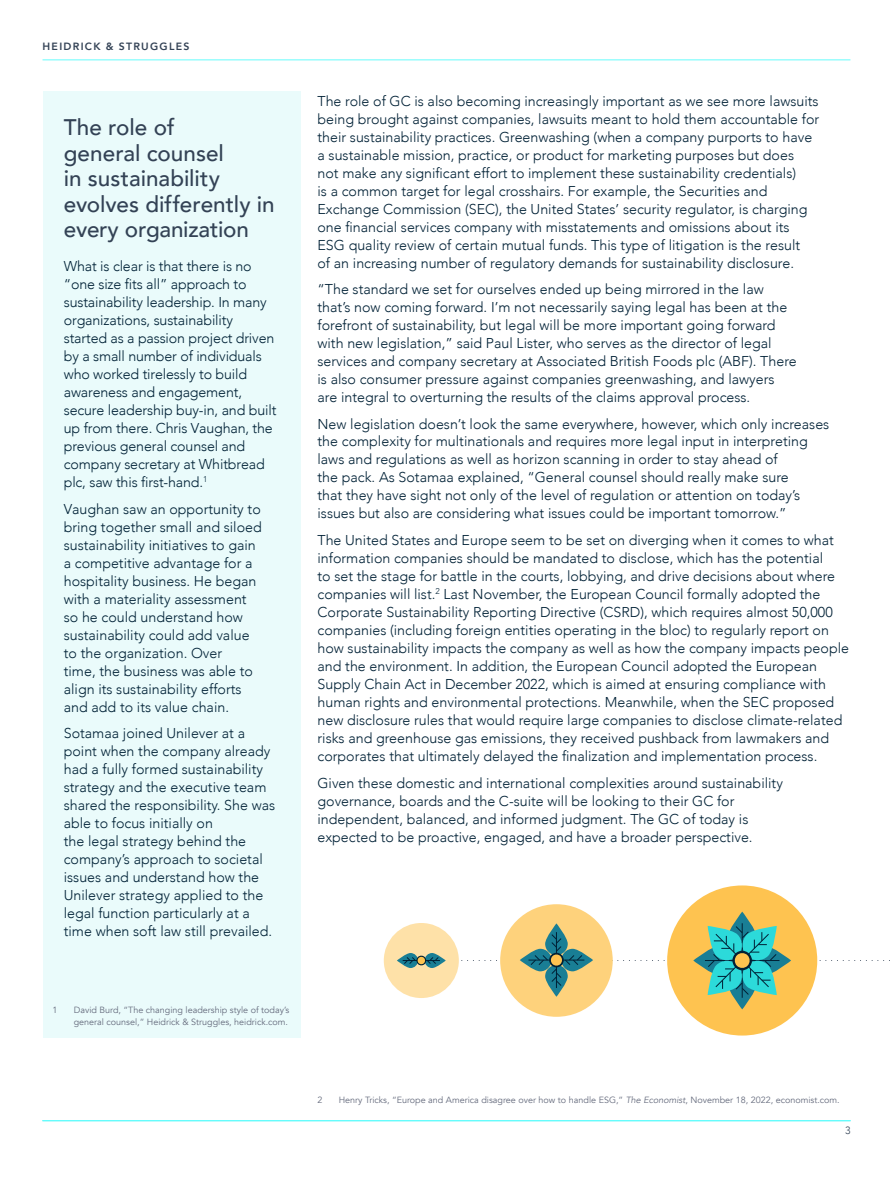
<style>
.page{position:relative;width:893px;height:1188px;background:#fff}
.page>*{position:absolute;margin:0;border:0;box-sizing:border-box;transform-origin:0 0}
.t1{font:500 22.5px/25.5px "Avenir";color:#334255}
.t2{font:300 14.25px/18px "Avenir";color:#002136}
.t3{font:800 10.5px "Avenir";letter-spacing:.12em;color:#334255}
.t4{font:300 10.5px "Avenir";color:#334255}
.t5{font:9px/12px "Avenir";color:#646a7c}
.s1{font-style:italic}
</style>
<div class="page">
<hr style="left:43px;top:59px;width:807px;height:1px;background:#66fcfc">
<hr style="left:43px;top:1120px;width:807px;height:1px;background:#66fcfc">
<div style="left:667px;top:885px;width:150px;height:151px;background:#fec350;border-radius:50%"></div>
<svg style="left:727px;top:912px;width:30px;height:42px"></svg>
<hr style="left:742px;top:923px;width:1px;height:31px;background:#002136">
<svg style="left:727px;top:967px;width:30px;height:42px"></svg>
<hr style="left:742px;top:967px;width:1px;height:31px;background:#002136">
<div style="left:500px;top:904px;width:113px;height:113px;background:#fed27c;border-radius:50%"></div>
<div style="left:384px;top:923px;width:75px;height:75px;background:#fee1a8;border-radius:50%"></div>
<svg style="left:397px;top:953px;width:21px;height:15px"></svg>
<svg style="left:403px;top:926px;width:487px;height:69px"></svg>
<div style="left:43px;top:91px;width:257px;height:946px;background:#eafbfb"></div>
<p class="t3" style="left:43px;top:38px;width:148px">HEIDRICK &amp; STRUGGLES</p>
<h1 class="t1" style="left:64px;top:113px;width:212px">The role of<br>general counsel<br>in sustainability evolves differently in every organization</h1>
<p class="t2" style="left:64px;top:257px;width:214px">What is clear is that there is no “one size fits all” approach to sustainability leadership. In many organizations, sustainability started as a passion project driven by a small number of individuals who worked tirelessly to build awareness and engagement, secure leadership buy-in, and built up from there. Chris Vaughan, the previous general counsel and company secretary at Whitbread plc, saw this first-hand.<sup>1</sup></p>
<p class="t2" style="left:64px;top:500px;width:199px">Vaughan saw an opportunity to bring together small and siloed sustainability initiatives to gain a competitive advantage for a hospitality business. He began with a materiality assessment so he could understand how sustainability could add value to the organization. Over<br>time, the business was able to align its sustainability efforts and add to its value chain.</p>
<p class="t2" style="left:64px;top:724px;width:213px">Sotamaa joined Unilever at a point when the company already had a fully formed sustainability strategy and the executive team shared the responsibility. She was able to focus initially on<br>the legal strategy behind the company’s approach to societal issues and understand how the<br>Unilever strategy applied to the legal function particularly at a time when soft law still prevailed.</p>
<p class="t5" style="left:52px;top:1004px;width:7px">1</p>
<p class="t5" style="left:74px;top:1004px;width:217px">David Burd, “The changing leadership style of today’s general counsel,” Heidrick &amp; Struggles, heidrick.com.</p>
<p class="t2" style="left:317px;top:92px;width:503px">The role of GC is also becoming increasingly important as we see more lawsuits being brought against companies, lawsuits meant to hold them accountable for their sustainability practices. Greenwashing (when a company purports to have a sustainable mission, practice, or product for marketing purposes but does<br>not make any significant effort to implement these sustainability credentials)<br>is a common target for legal crosshairs. For example, the Securities and Exchange Commission (SEC), the United States’ security regulator, is charging one financial services company with misstatements and omissions about its ESG quality review of certain mutual funds. This type of litigation is the result<br>of an increasing number of regulatory demands for sustainability disclosure.</p>
<p class="t2" style="left:317px;top:280px;width:481px">“The standard we set for ourselves ended up being mirrored in the law that’s now coming forward. I’m not necessarily saying legal has been at the forefront of sustainability, but legal will be more important going forward with new legislation,” said Paul Lister, who serves as the director of legal services and company secretary at Associated British Foods plc (ABF). There is also consumer pressure against companies greenwashing, and lawyers are integral to overturning the results of the claims approval process.</p>
<p class="t2" style="left:317px;top:415px;width:513px">New legislation doesn’t look the same everywhere, however, which only increases the complexity for multinationals and requires more legal input in interpreting laws and regulations as well as horizon scanning in order to stay ahead of<br>the pack. As Sotamaa explained, “General counsel should really make sure<br>that they have sight not only of the level of regulation or attention on today’s issues but also are considering what issues could be important tomorrow.”</p>
<p class="t2" style="left:317px;top:531px;width:533px">The United States and Europe seem to be set on diverging when it comes to what information companies should be mandated to disclose, which has the potential<br>to set the stage for battle in the courts, lobbying, and drive decisions about where companies will list.<sup>2</sup> Last November, the European Council formally adopted the Corporate Sustainability Reporting Directive (CSRD), which requires almost 50,000 companies (including foreign entities operating in the bloc) to regularly report on how sustainability impacts the company as well as how the company impacts people and the environment. In addition, the European Council adopted the European Supply Chain Act in December 2022, which is aimed at ensuring compliance with human rights and environmental protections. Meanwhile, when the SEC proposed new disclosure rules that would require large companies to disclose climate-related risks and greenhouse gas emissions, they received pushback from lawmakers and corporates that ultimately delayed the finalization and implementation process.</p>
<p class="t2" style="left:317px;top:774px;width:467px">Given these domestic and international complexities around sustainability governance, boards and the C-suite will be looking to their GC for independent, balanced, and informed judgment. The GC of today is expected to be proactive, engaged, and have a broader perspective.</p>
<p class="t5" style="left:317px;top:1094px;width:7px">2</p>
<p class="t5" style="left:339px;top:1094px;width:502px">Henry Tricks, “Europe and America disagree over how to handle ESG,” <span class="s1">The Economist</span>, November 18, 2022, economist.com.</p>
<p class="t4" style="left:845px;top:1125px;width:7px">3</p>
</div>
